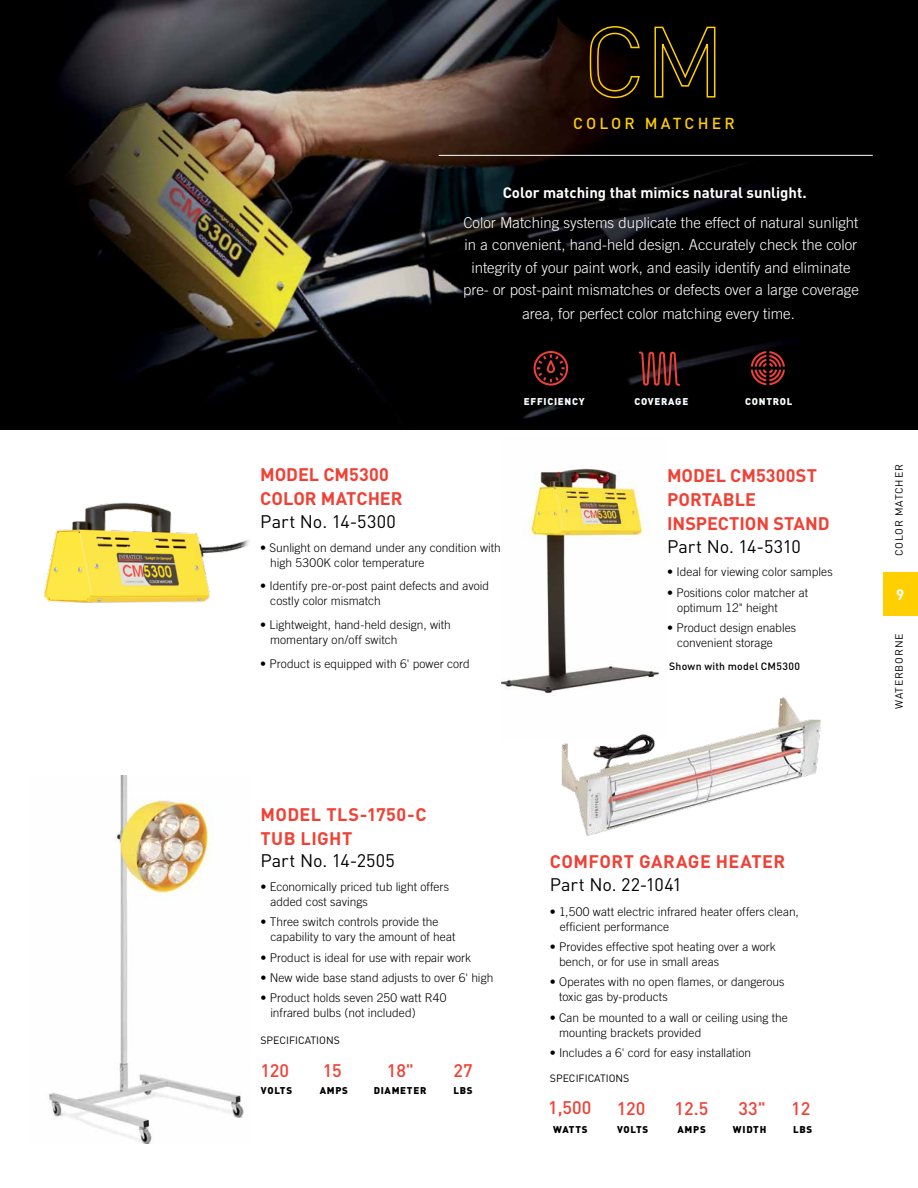
<style>
.page{position:relative;width:918px;height:1188px;background:#fff}
.page>*{position:absolute;margin:0;border:0;box-sizing:border-box;transform-origin:0 0}
.t1{font:700 18px/24px "DIN";letter-spacing:.01em;color:#ef4135}
.t2{font:18px "DIN";letter-spacing:.005em;color:#000}
.t3{font:500 18px "DIN";color:#ef4135}
.t4{font:500 15.75px "DIN";letter-spacing:.2em;color:#ffcf01}
.t5{font:300 15px/22.5px "Trade Gothic";color:#fff;text-align:center}
.t6{font:700 15px "DIN";color:#fff}
.t7{font:300 12px/15px "Trade Gothic";letter-spacing:.005em;color:#000}
.t8{font:10.5px "DIN";color:#000}
.t9{font:10.5px "DIN";letter-spacing:.075em;color:#000}
.t10{font:500 10.5px "DIN";letter-spacing:.025em;color:#000}
.t11{font:900 9.75px "DIN";letter-spacing:.075em;color:#000}
.t12{font:900 9.75px "DIN";letter-spacing:.075em;color:#fafdff}
.s1{font-size:16.5px;color:#000}
</style>
<div class="page">
<img style="left:49px;top:921px;width:195px;height:222px">
<img style="left:501px;top:468px;width:159px;height:225px">
<img style="left:44px;top:502px;width:205px;height:419px">
<img style="left:547px;top:693px;width:274px;height:143px">
<img style="left:0;top:0;width:918px;height:430px">
<svg style="left:750px;top:350px;width:36px;height:36px"></svg>
<svg style="left:638px;top:351px;width:43px;height:36px;background:#501917"></svg>
<svg style="left:588px;top:25px;width:53px;height:74px;background:#261900"></svg>
<svg style="left:654px;top:26px;width:62px;height:72px;background:#292100"></svg>
<hr style="left:439px;top:155px;width:434px;height:1px;background:#fff">
<div style="left:883px;top:572px;width:35px;height:44px;background:#ffcf01"></div>
<svg style="left:533px;top:350px;width:36px;height:37px"></svg>
<div style="left:547px;top:360px;width:8px;height:13px;border:2px solid #ef4135;border-radius:3px"></div>
<h2 class="t4" style="left:573px;top:113px;width:163px">COLOR MATCHER</h2>
<p class="t6" style="left:503px;top:182px;width:306px">Color matching that mimics natural sunlight.</p>
<p class="t5" style="left:463px;top:211px;width:397px">Color Matching systems duplicate the effect of natural sunlight in a convenient, hand-held design. Accurately check the color integrity of your paint work, and easily identify and eliminate pre- or post-paint mismatches or defects over a large coverage</p>
<p class="t5" style="left:522px;top:302px;width:279px">area, for perfect color matching every time.<span class="s1">.</span></p>
<p class="t12" style="left:524px;top:395px;width:62px">EFFICIENCY</p>
<h1 class="t1" style="left:260px;top:462px;width:144px">MODEL CM5300<br>COLOR MATCHER</h1>
<h1 class="t2" style="left:260px;top:510px;width:137px">Part No. 14-5300</h1>
<p class="t7" style="left:270px;top:540px;width:232px;text-indent:-10px">• Sunlight on demand under any condition with high 5300K color temperature</p>
<p class="t7" style="left:270px;top:578px;width:220px;text-indent:-10px">• Identify pre-or-post paint defects and avoid costly color mismatch</p>
<p class="t7" style="left:270px;top:617px;width:182px;text-indent:-10px">• Lightweight, hand-held design, with momentary on/off switch</p>
<p class="t7" style="left:260px;top:656px;width:211px">• Product is equipped with 6' power cord</p>
<p class="t12" style="left:634px;top:395px;width:55px">COVERAGE</p>
<p class="t12" style="left:745px;top:395px;width:49px">CONTROL</p>
<h1 class="t1" style="left:667px;top:463px;width:164px">MODEL CM5300ST<br>PORTABLE<br>INSPECTION STAND</h1>
<h1 class="t2" style="left:667px;top:535px;width:135px">Part No. 14-5310</h1>
<p class="t7" style="left:667px;top:564px;width:167px">• Ideal for viewing color samples</p>
<p class="t7" style="left:677px;top:585px;width:133px;text-indent:-10px">• Positions color matcher at optimum 12" height</p>
<p class="t7" style="left:677px;top:620px;width:121px;text-indent:-10px">• Product design enables convenient storage</p>
<p class="t10" style="left:669px;top:659px;width:132px">Shown with model CM5300</p>
<p class="t9" style="left:893px;top:556px;width:94px;rotate:-90deg">COLOR MATCHER</p>
<p class="t6" style="left:896px;top:584px;width:10px">9</p>
<p class="t9" style="left:893px;top:709px;width:77px;rotate:-90deg">WATERBORNE</p>
<h1 class="t1" style="left:260px;top:801px;width:168px">MODEL TLS-1750-C<br>TUB LIGHT</h1>
<h1 class="t2" style="left:260px;top:849px;width:136px">Part No. 14-2505</h1>
<p class="t7" style="left:270px;top:879px;width:180px;text-indent:-10px">• Economically priced tub light offers added cost savings</p>
<p class="t7" style="left:270px;top:914px;width:187px;text-indent:-10px">• Three switch controls provide the capability to vary the amount of heat</p>
<p class="t7" style="left:260px;top:950px;width:212px">• Product is ideal for use with repair work</p>
<p class="t7" style="left:260px;top:970px;width:234px">• New wide base stand adjusts to over 6' high</p>
<p class="t7" style="left:270px;top:990px;width:178px;text-indent:-10px">• Product holds seven 250 watt R40 infrared bulbs (not included)</p>
<p class="t8" style="left:260px;top:1033px;width:81px">SPECIFICATIONS</p>
<h1 class="t3" style="left:260px;top:1059px;width:30px">120</h1>
<h1 class="t3" style="left:323px;top:1059px;width:21px">15</h1>
<h1 class="t3" style="left:387px;top:1059px;width:29px">18"</h1>
<h1 class="t3" style="left:454px;top:1059px;width:21px">27</h1>
<p class="t11" style="left:261px;top:1084px;width:33px">VOLTS</p>
<p class="t11" style="left:320px;top:1084px;width:30px">AMPS</p>
<p class="t11" style="left:374px;top:1084px;width:54px">DIAMETER</p>
<p class="t11" style="left:454px;top:1084px;width:21px">LBS</p>
<h1 class="t1" style="left:550px;top:849px;width:237px">COMFORT GARAGE HEATER</h1>
<h1 class="t2" style="left:550px;top:873px;width:134px">Part No. 22-1041</h1>
<p class="t7" style="left:560px;top:904px;width:241px;text-indent:-10px">• 1,500 watt electric infrared heater offers clean, efficient performance</p>
<p class="t7" style="left:559px;top:939px;width:218px;text-indent:-9px">• Provides effective spot heating over a work bench, or for use in small areas</p>
<p class="t7" style="left:559px;top:974px;width:227px;text-indent:-9px">• Operates with no open flames, or dangerous toxic gas by-products</p>
<p class="t7" style="left:559px;top:1010px;width:230px;text-indent:-9px">• Can be mounted to a wall or ceiling using the mounting brackets provided</p>
<p class="t7" style="left:550px;top:1045px;width:203px">• Includes a 6' cord for easy installation</p>
<p class="t8" style="left:550px;top:1072px;width:81px">SPECIFICATIONS</p>
<h1 class="t3" style="left:617px;top:1097px;width:30px">120</h1>
<h1 class="t3" style="left:675px;top:1097px;width:35px">12.5</h1>
<h1 class="t3" style="left:739px;top:1097px;width:29px">33"</h1>
<h1 class="t3" style="left:791px;top:1097px;width:21px">12</h1>
<p class="t11" style="left:617px;top:1123px;width:33px">VOLTS</p>
<p class="t11" style="left:678px;top:1123px;width:30px">AMPS</p>
<p class="t11" style="left:733px;top:1123px;width:35px">WIDTH</p>
<p class="t11" style="left:793px;top:1123px;width:21px">LBS</p>
<h1 class="t3" style="left:548px;top:1096px;width:45px">1,500</h1>
<p class="t11" style="left:553px;top:1123px;width:36px">WATTS</p>
</div>
